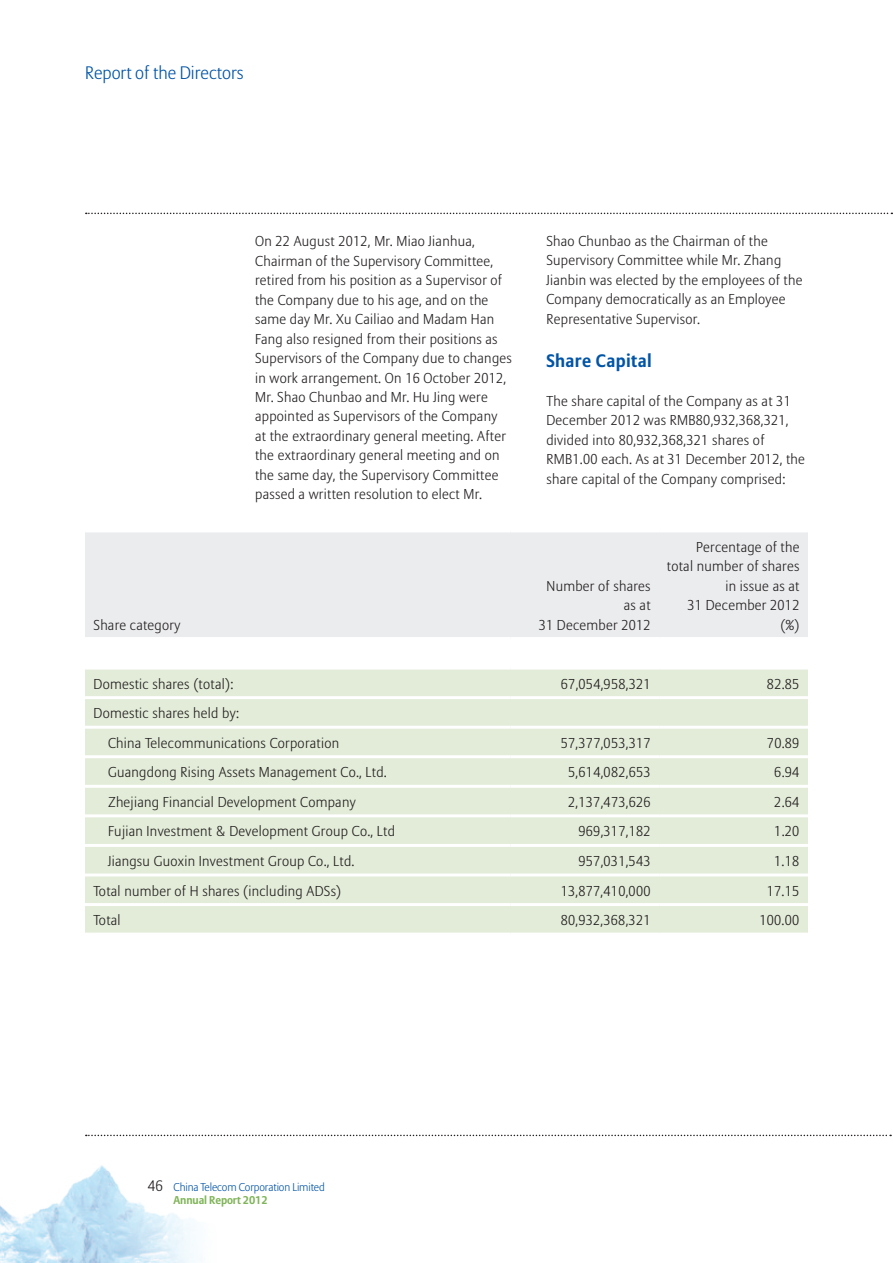
<style>
.page{position:relative;width:893px;height:1263px;background:#fff}
.page>*{position:absolute;margin:0;border:0;box-sizing:border-box;transform-origin:0 0}
.t1{font:300 18px "Allianz Sans";color:#0154a6}
.t2{font:700 18px "Allianz Sans";letter-spacing:.02em;color:#0154a6}
.t3{font:300 14.25px/19.5px "Allianz Sans";letter-spacing:.02em;color:#231f20}
.t4{font:300 11.25px/13.5px "Allianz Sans";letter-spacing:-.01em;color:#0154a6}
.s1{font-size:15px;color:#231f20}
.s2{font-weight:700;color:#80b459}
</style>
<div class="page">
<img style="left:0;top:1134px;width:285px;height:129px">
<svg style="left:86px;top:213px;width:806px;height:1px"></svg>
<svg style="left:86px;top:1135px;width:805px;height:1px"></svg>
<div style="left:85px;top:532px;width:723px;height:105px;background:#ebecee"></div>
<div style="left:85px;top:669px;width:723px;height:263px;background:#e2ecd8"></div>
<hr style="left:85px;top:696px;width:425px;height:3px;background:#fff">
<hr style="left:510px;top:696px;width:149px;height:3px;background:#fff">
<hr style="left:659px;top:696px;width:149px;height:3px;background:#fff">
<hr style="left:85px;top:726px;width:425px;height:3px;background:#fff">
<hr style="left:510px;top:726px;width:149px;height:3px;background:#fff">
<hr style="left:659px;top:726px;width:149px;height:3px;background:#fff">
<hr style="left:85px;top:755px;width:425px;height:3px;background:#fff">
<hr style="left:510px;top:755px;width:149px;height:3px;background:#fff">
<hr style="left:659px;top:755px;width:149px;height:3px;background:#fff">
<hr style="left:85px;top:785px;width:425px;height:3px;background:#fff">
<hr style="left:510px;top:785px;width:149px;height:3px;background:#fff">
<hr style="left:659px;top:785px;width:149px;height:3px;background:#fff">
<hr style="left:85px;top:814px;width:425px;height:3px;background:#fff">
<hr style="left:510px;top:814px;width:149px;height:3px;background:#fff">
<hr style="left:659px;top:814px;width:149px;height:3px;background:#fff">
<hr style="left:85px;top:844px;width:425px;height:3px;background:#fff">
<hr style="left:510px;top:844px;width:149px;height:3px;background:#fff">
<hr style="left:659px;top:844px;width:149px;height:3px;background:#fff">
<hr style="left:85px;top:873px;width:425px;height:3px;background:#fff">
<hr style="left:510px;top:873px;width:149px;height:3px;background:#fff">
<hr style="left:659px;top:873px;width:149px;height:3px;background:#fff">
<hr style="left:85px;top:903px;width:425px;height:3px;background:#fff">
<hr style="left:510px;top:903px;width:149px;height:3px;background:#fff">
<hr style="left:659px;top:903px;width:149px;height:3px;background:#fff">
<p class="t1" style="left:85px;top:62px;width:160px">Report of the Directors</p>
<p class="t3" style="left:94px;top:615px;width:88px">Share category</p>
<p class="t3" style="left:255px;top:232px;width:258px">On 22 August 2012, Mr. Miao Jianhua, Chairman of the Supervisory Committee, retired from his position as a Supervisor of the Company due to his age, and on the same day Mr. Xu Cailiao and Madam Han Fang also resigned from their positions as Supervisors of the Company due to changes in work arrangement. On 16 October 2012, Mr. Shao Chunbao and Mr. Hu Jing were appointed as Supervisors of the Company<br>at the extraordinary general meeting. After the extraordinary general meeting and on the same day, the Supervisory Committee passed a written resolution to elect Mr.</p>
<p class="t3" style="left:546px;top:232px;width:257px">Shao Chunbao as the Chairman of the Supervisory Committee while Mr. Zhang Jianbin was elected by the employees of the Company democratically as an Employee Representative Supervisor.</p>
<p class="t2" style="left:546px;top:349px;width:107px">Share Capital</p>
<p class="t3" style="left:546px;top:392px;width:260px">The share capital of the Company as at 31<br>December 2012 was RMB80,932,368,321, divided into 80,932,368,321 shares of RMB1.00 each. As at 31 December 2012, the share capital of the Company comprised:</p>
<p class="t3" style="left:539px;top:576px;width:113px;text-align:right">Number of shares as at<br>31 December 2012</p>
<p class="t3" style="left:667px;top:537px;width:134px;text-align:right">Percentage of the total number of shares in issue as at<br>31 December 2012 (%)</p>
<p class="t3" style="left:94px;top:674px;width:141px">Domestic shares (total):</p>
<p class="t3" style="left:561px;top:674px;width:91px">67,054,958,321</p>
<p class="t3" style="left:767px;top:674px;width:34px">82.85</p>
<p class="t3" style="left:108px;top:699px;width:233px;line-height:29.5px;text-indent:-15px">Domestic shares held by:<br>China Telecommunications Corporation</p>
<p class="t3" style="left:561px;top:734px;width:91px">57,377,053,317</p>
<p class="t3" style="left:767px;top:734px;width:34px">70.89</p>
<p class="t3" style="left:108px;top:763px;width:280px">Guangdong Rising Assets Management Co., Ltd.</p>
<p class="t3" style="left:568px;top:763px;width:84px">5,614,082,653</p>
<p class="t3" style="left:774px;top:763px;width:27px">6.94</p>
<p class="t3" style="left:108px;top:793px;width:249px">Zhejiang Financial Development Company</p>
<p class="t3" style="left:568px;top:793px;width:84px">2,137,473,626</p>
<p class="t3" style="left:774px;top:793px;width:27px">2.64</p>
<p class="t3" style="left:108px;top:822px;width:289px">Fujian Investment &amp; Development Group Co., Ltd</p>
<p class="t3" style="left:578px;top:822px;width:73px">969,317,182</p>
<p class="t3" style="left:774px;top:822px;width:27px">1.20</p>
<p class="t3" style="left:108px;top:852px;width:248px">Jiangsu Guoxin Investment Group Co., Ltd.</p>
<p class="t3" style="left:578px;top:852px;width:73px">957,031,543</p>
<p class="t3" style="left:774px;top:852px;width:27px">1.18</p>
<p class="t3" style="left:93px;top:881px;width:249px">Total number of H shares (including ADSs)</p>
<p class="t3" style="left:561px;top:881px;width:91px">13,877,410,000</p>
<p class="t3" style="left:767px;top:881px;width:34px">17.15</p>
<p class="t3" style="left:93px;top:911px;width:29px">Total</p>
<p class="t3" style="left:561px;top:911px;width:91px">80,932,368,321</p>
<p class="t3" style="left:759px;top:911px;width:41px">100.00</p>
<p class="t4" style="left:174px;top:1180px;width:153px;text-indent:-26px"><span class="s1">46</span> China Telecom Corporation Limited<br><span class="s2">Annual Report 2012</span></p>
</div>
